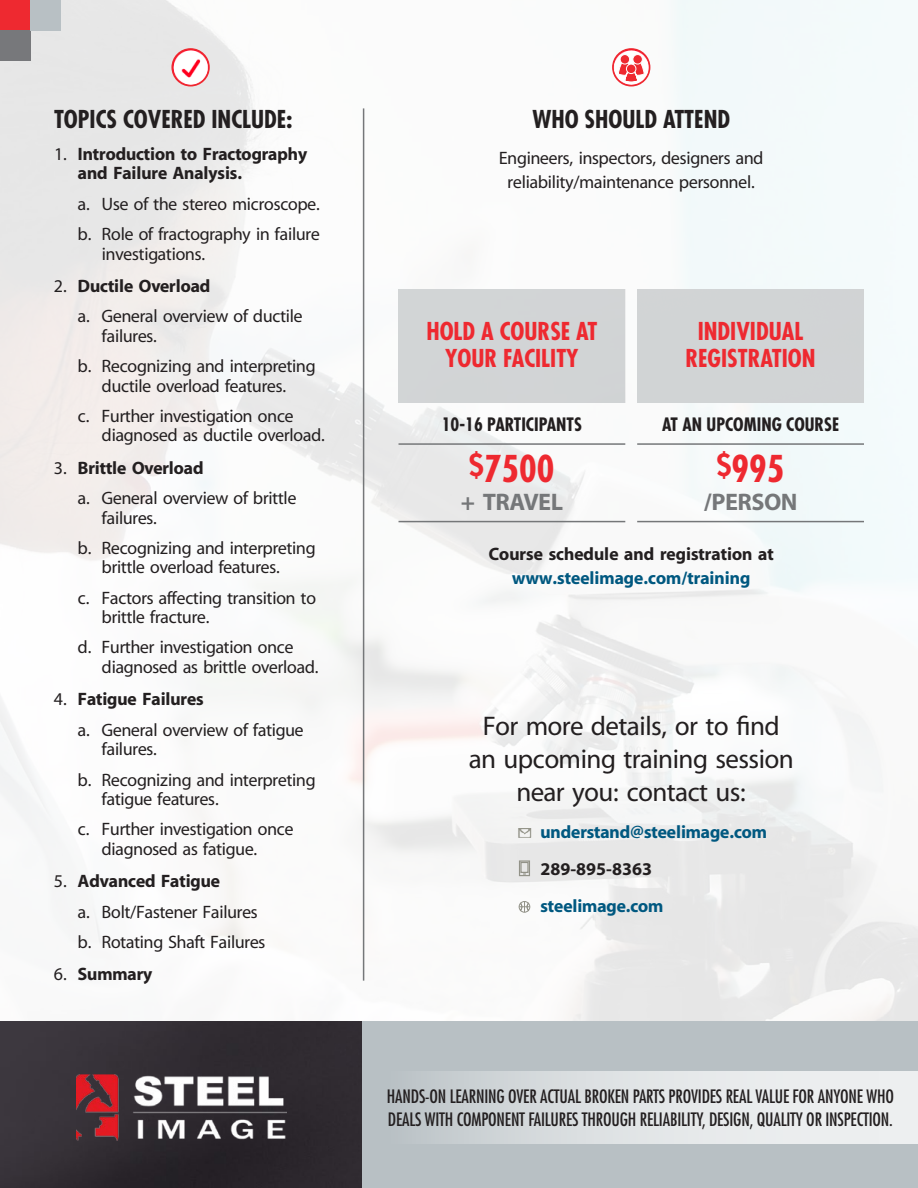
<style>
.page{position:relative;width:918px;height:1188px;background:#fff}
.page>*{position:absolute;margin:0;border:0;box-sizing:border-box;transform-origin:0 0}
.t1{font:700 condensed 36px "Futura";color:#ee2930}
.t2{font:27px/33px "Redford";color:#231f20;text-align:center}
.t3{font:700 condensed 24px/27px "Futura";color:#ee2930;text-align:center}
.t4{font:700 condensed 24px "Futura";color:#231f20}
.t5{font:700 24px "Redford";letter-spacing:.005em;color:#757779}
.t6{font:18px/30.3px "Redford";color:#231f20}
.t7{font:condensed 18px/22.8px "Futura";letter-spacing:-.01em;color:#231f20}
.t8{font:700 18px/19.5px "Redford";color:#231f20}
.t9{font:700 18px "Redford";color:#005880}
.t10{font:700 condensed 18px "Futura";color:#231f20}
.s1{font-weight:400}
.s2{font-weight:700}
</style>
<div class="page">
<img style="left:0;top:0;width:918px;height:1022px">
<img style="left:0;top:1022px;width:363px;height:166px">
<div style="left:363px;top:1022px;width:555px;height:166px;background:#b8c0c4"></div>
<hr style="left:363px;top:108px;width:1px;height:873px;background:#757779">
<img style="left:76px;top:1074px;width:211px;height:66px">
<div style="left:0;top:0;width:30px;height:30px;background:#ee2930"></div>
<div style="left:0;top:30px;width:30px;height:30px;background:#77787b"></div>
<div style="left:30px;top:0;width:30px;height:30px;background:#b8c0c4"></div>
<img style="left:518px;top:828px;width:14px;height:10px">
<div style="left:519px;top:860px;width:11px;height:16px;border:1px solid #929288"></div>
<div style="left:520px;top:862px;width:9px;height:11px;border:1px solid #929288"></div>
<svg style="left:519px;top:901px;width:11px;height:12px"></svg>
<img style="left:172px;top:49px;width:37px;height:37px;border-radius:18px">
<div style="left:171px;top:48px;width:39px;height:39px;border:2px solid #ee2930;border-radius:50%"></div>
<img style="left:613px;top:49px;width:37px;height:37px;border-radius:18px">
<div style="left:612px;top:48px;width:38px;height:39px;border:2px solid #ee2930;border-radius:50%"></div>
<div style="left:399px;top:289px;width:226px;height:114px;background:#d2d4d6"></div>
<div style="left:637px;top:289px;width:227px;height:114px;background:#d1d4d5"></div>
<hr style="left:399px;top:443px;width:226px;height:2px;background:#757779">
<hr style="left:637px;top:443px;width:227px;height:2px;background:#757779">
<hr style="left:399px;top:521px;width:226px;height:1px;background:#757779">
<hr style="left:637px;top:521px;width:227px;height:1px;background:#757779">
<div style="left:620px;top:55px;width:10px;height:9px;background:#ee2930;border-radius:50%"></div>
<div style="left:620px;top:54px;width:10px;height:11px;border:1px solid #fff;border-radius:50%"></div>
<div style="left:633px;top:55px;width:9px;height:9px;background:#ee2930;border-radius:50%"></div>
<div style="left:632px;top:54px;width:11px;height:11px;border:1px solid #fff;border-radius:50%"></div>
<svg style="left:618px;top:60px;width:26px;height:23px"></svg>
<div style="left:626px;top:64px;width:10px;height:10px;background:#ee2930;border-radius:50%"></div>
<div style="left:626px;top:64px;width:10px;height:10px;border:1px solid #fff;border-radius:50%"></div>
<div style="left:384px;top:1071px;width:534px;height:73px;background:linear-gradient(to right,#c3cacd,#f7f7f8)"></div>
<h3 class="t4" style="left:54px;top:103px;width:240px">TOPICS COVERED INCLUDE:</h3>
<p class="t8" style="left:78px;top:145px;width:231px;text-indent:-24px"><span class="s1">1.</span> Introduction to Fractography and Failure Analysis.</p>
<p class="t6" style="left:78px;top:189px;width:243px">a. Use of the stereo microscope. b. Role of fractography in failure</p>
<p class="t6" style="left:102px;top:239px;width:105px">investigations.</p>
<p class="t6" style="left:78px;top:272px;width:226px;text-indent:-24px">2. <span class="s2">Ductile Overload<br></span>a. General overview of ductile</p>
<p class="t6" style="left:78px;top:321px;width:239px;text-indent:24px">failures.<br>b. Recognizing and interpreting</p>
<p class="t6" style="left:78px;top:371px;width:217px;text-indent:24px">ductile overload features. c. Further investigation once</p>
<p class="t6" style="left:102px;top:421px;width:224px">diagnosed as ductile overload.</p>
<p class="t6" style="left:78px;top:453px;width:220px;text-indent:-24px">3. <span class="s2">Brittle Overload<br></span>a. General overview of brittle</p>
<p class="t6" style="left:78px;top:503px;width:239px;text-indent:24px">failures.<br>b. Recognizing and interpreting</p>
<p class="t6" style="left:78px;top:553px;width:239px;text-indent:24px">brittle overload features.<br>c. Factors affecting transition to</p>
<p class="t6" style="left:78px;top:603px;width:217px;text-indent:24px">brittle fracture.<br>d. Further investigation once</p>
<p class="t6" style="left:102px;top:653px;width:218px">diagnosed as brittle overload.</p>
<p class="t6" style="left:78px;top:685px;width:227px;text-indent:-24px">4. <span class="s2">Fatigue Failures<br></span>a. General overview of fatigue</p>
<p class="t6" style="left:78px;top:735px;width:239px;text-indent:24px">failures.<br>b. Recognizing and interpreting</p>
<p class="t6" style="left:78px;top:785px;width:217px;text-indent:24px">fatigue features.<br>c. Further investigation once</p>
<p class="t6" style="left:102px;top:834px;width:157px">diagnosed as fatigue.</p>
<p class="t6" style="left:78px;top:867px;width:189px;text-indent:-24px">5. <span class="s2">Advanced Fatigue<br></span>a. Bolt/Fastener Failures b. Rotating Shaft Failures</p>
<p class="t8" style="left:54px;top:965px;width:100px"><span class="s1">6.</span> Summary</p>
<h3 class="t4" style="left:532px;top:103px;width:199px">WHO SHOULD ATTEND</h3>
<p class="t6" style="left:499px;top:147px;width:266px;line-height:24px;text-align:center">Engineers, inspectors, designers and reliability/maintenance personnel.</p>
<h3 class="t3" style="left:426px;top:317px;width:173px">HOLD A COURSE AT<br>YOUR FACILITY</h3>
<p class="t10" style="left:442px;top:412px;width:142px">10-16 PARTICIPANTS</p>
<h1 class="t1" style="left:469px;top:446px;width:87px"><sup>$</sup>7500</h1>
<h3 class="t5" style="left:461px;top:490px;width:103px">+ TRAVEL</h3>
<h3 class="t3" style="left:686px;top:317px;width:132px">INDIVIDUAL<br>REGISTRATION</h3>
<p class="t10" style="left:662px;top:412px;width:179px">AT AN UPCOMING COURSE</p>
<h1 class="t1" style="left:717px;top:446px;width:69px"><sup>$</sup>995</h1>
<h3 class="t5" style="left:704px;top:490px;width:95px">/PERSON</h3>
<p class="t8" style="left:489px;top:545px;width:286px">Course schedule and registration at</p>
<p class="t9" style="left:512px;top:569px;width:239px">www.steelimage.com/training</p>
<h2 class="t2" style="left:469px;top:711px;width:326px">For more details, or to find an upcoming training session near you: contact us:</h2>
<p class="t9" style="left:541px;top:823px;width:228px">understand@steelimage.com</p>
<p class="t8" style="left:541px;top:860px;width:113px">289-895-8363</p>
<p class="t9" style="left:541px;top:897px;width:124px">steelimage.com</p>
<p class="t7" style="left:387px;top:1085px;width:508px">HANDS-ON LEARNING OVER ACTUAL BROKEN PARTS PROVIDES REAL VALUE FOR ANYONE WHO<br>DEALS WITH COMPONENT FAILURES THROUGH RELIABILITY, DESIGN, QUALITY OR INSPECTION.</p>
</div>
